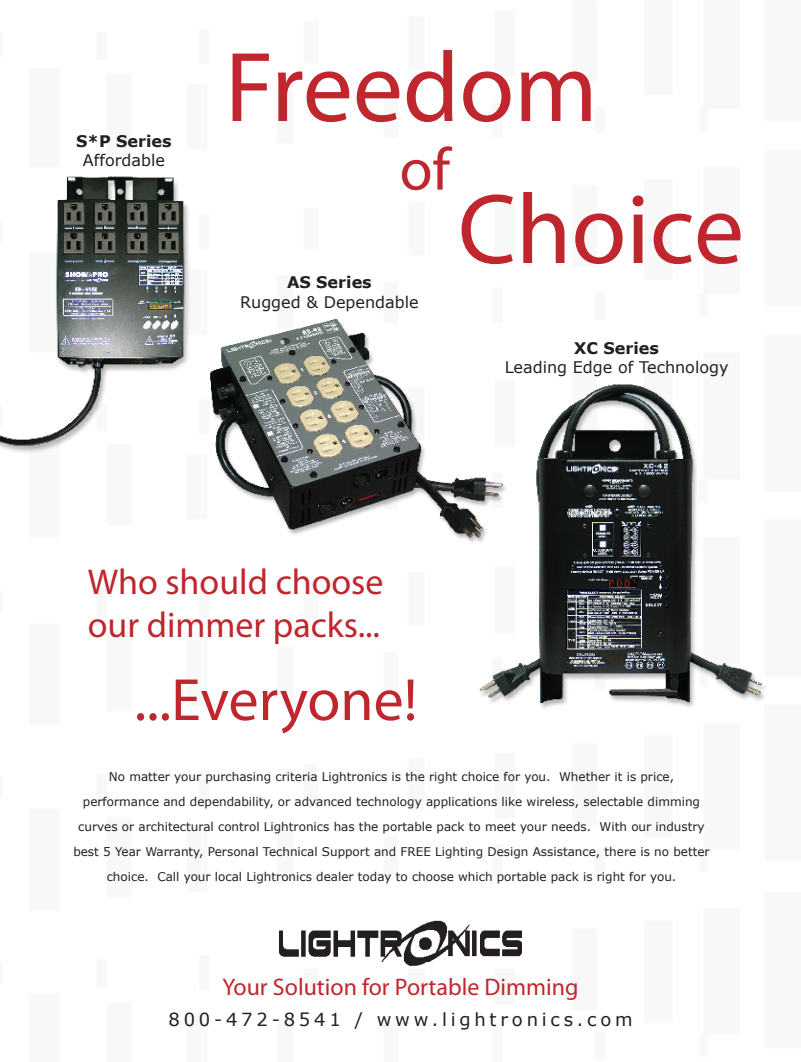
<style>
.page{position:relative;width:801px;height:1062px;background:#fff}
.page>*{position:absolute;margin:0;border:0;box-sizing:border-box;transform-origin:0 0}
.t1{font:100px "Myriad Pro";color:#c0262d}
.t2{font:60px "Myriad Pro";color:#c0262d}
.t3{font:36px "Myriad Pro";color:#c0262d}
.t4{font:24px "Myriad Pro";color:#c0262d}
.t5{font:18px "Verdana";letter-spacing:.21em;color:#231f20}
.t6{font:16px "Verdana";color:#231f20}
.t7{font:700 16px "Verdana";color:#231f20}
.t8{font:12px/25px "Verdana";color:#231f20;text-align:center}
</style>
<div class="page">
<img style="left:210px;top:319px;width:244px;height:216px">
<img style="left:454px;top:384px;width:311px;height:324px">
<img style="left:279px;top:920px;width:243px;height:46px">
<img style="left:0;top:176px;width:190px;height:277px">
<p class="t7" style="left:76px;top:131px;width:97px">S*P Series</p>
<p class="t6" style="left:83px;top:150px;width:84px">Affordable</p>
<p class="t1" style="left:225px;top:26px;width:374px">Freedom</p>
<p class="t2" style="left:400px;top:132px;width:52px">of</p>
<p class="t1" style="left:458px;top:168px;width:288px">Choice</p>
<p class="t7" style="left:287px;top:272px;width:86px">AS Series</p>
<p class="t6" style="left:240px;top:292px;width:180px">Rugged &amp; Dependable</p>
<p class="t7" style="left:574px;top:338px;width:86px">XC Series</p>
<p class="t6" style="left:505px;top:357px;width:225px">Leading Edge of Technology</p>
<p class="t3" style="left:88px;top:560px;width:297px">Who should choose</p>
<p class="t3" style="left:88px;top:603px;width:294px">our dimmer packs...</p>
<p class="t2" style="left:134px;top:663px;width:285px">...Everyone!</p>
<p class="t8" style="left:109px;top:764px;width:567px">No matter your purchasing criteria Lightronics is the right choice for you. Whether it is price,</p>
<p class="t8" style="left:73px;top:789px;width:638px">performance and dependability, or advanced technology applications like wireless, selectable dimming curves or architectural control Lightronics has the portable pack to meet your needs. With our industry best 5 Year Warranty, Personal Technical Support and FREE Lighting Design Assistance, there is no better choice. Call your local Lightronics dealer today to choose which portable pack is right for you.</p>
<p class="t4" style="left:222px;top:972px;width:358px">Your Solution for Portable Dimming</p>
<p class="t5" style="left:168px;top:1008px;width:466px">800-472-8541 / www.lightronics.com</p>
</div>
